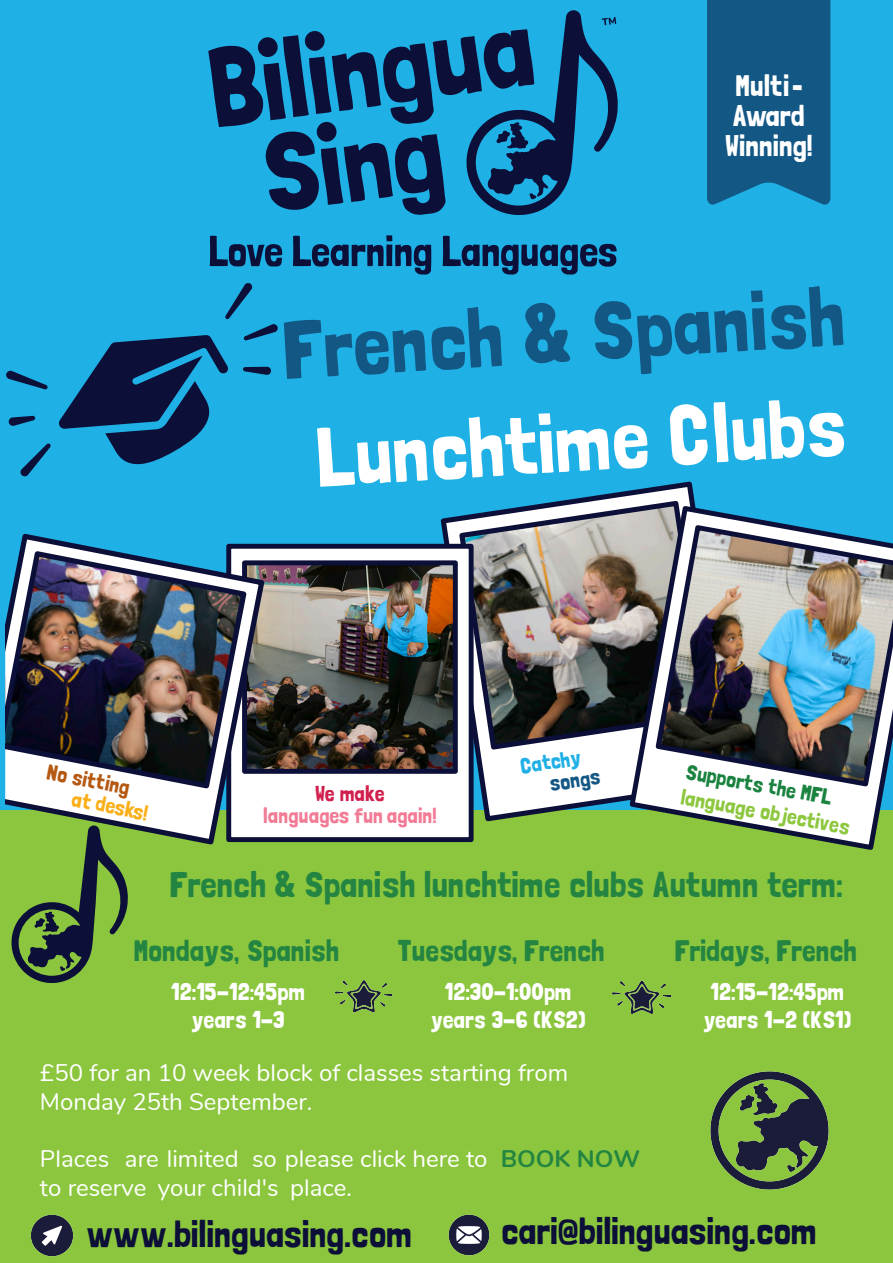
<style>
.page{position:relative;width:893px;height:1263px;background:#fff}
.page>*{position:absolute;margin:0;border:0;box-sizing:border-box;transform-origin:0 0}
.t1{font:82.5px/109.5px "Londrina Solid";color:#135885;text-align:center}
.t2{font:37.5px "Londrina Solid";color:#0c0f37}
.t3{font:36px "Londrina Solid";color:#238541}
.t4{font:30px "Londrina Solid";color:#238541}
.t5{font:30px "Londrina Solid";color:#fff}
.t6{font:24px/28.8px "Nunito";color:#fff}
.t7{font:24px/28.8px "Londrina Solid";color:#fff;text-align:center}
.t8{font:21.6px/26.1px "Londrina Solid";color:#8dc73e}
.t9{font:21.6px "Londrina Solid";color:#f27b96}
.t10{font:21.6px/21.6px "Londrina Solid";color:#b55812}
.t11{font:21.6px/21.8px "Londrina Solid";color:#1fb0e6}
.t12{font:21.6px "Londrina Solid";letter-spacing:-.01em;color:#d1204e}
.s1{color:#fff}
.s2{color:#135885}
.s3{color:#faaf18}
.s4{color:#1a8340}
.s5{font-weight:700;color:#238541}
</style>
<div class="page">
<div style="left:0;top:809px;width:893px;height:454px;background:#8bc63e"></div>
<div style="left:0;top:0;width:893px;height:809px;background:#1fb0e6"></div>
<div style="left:707px;top:0;width:123px;height:205px;background:#135885"></div>
<svg style="left:438px;top:481px;width:256px;height:341px"></svg>
<img style="left:456px;top:498px;width:239px;height:255px">
<div style="left:226px;top:544px;width:248px;height:298px;background:#fff;border:5px solid #0c0f37"></div>
<img style="left:268px;top:566px;width:184px;height:202px">
<div style="left:242px;top:560px;width:216px;height:214px;border:5px solid #0c0f37"></div>
<img style="left:5px;top:533px;width:263px;height:312px">
<img style="left:626px;top:503px;width:267px;height:347px">
<svg style="left:6px;top:283px;width:272px;height:194px"></svg>
<svg style="left:10px;top:825px;width:119px;height:158px"></svg>
<img style="left:448px;top:1214px;width:42px;height:42px">
<img style="left:30px;top:1214px;width:44px;height:43px">
<img style="left:710px;top:1071px;width:119px;height:119px">
<img style="left:612px;top:980px;width:60px;height:34px">
<svg style="left:208px;top:10px;width:410px;height:205px"></svg>
<svg style="left:210px;top:236px;width:72px;height:31px"></svg>
<svg style="left:293px;top:235px;width:138px;height:40px"></svg>
<svg style="left:443px;top:236px;width:174px;height:39px"></svg>
<img style="left:334px;top:980px;width:59px;height:33px">
<p class="t5" style="left:735px;top:68px;width:68px">Multi-</p>
<p class="t5" style="left:733px;top:98px;width:74px">Award</p>
<p class="t5" style="left:725px;top:128px;width:89px">Winning!</p>
<p class="t1" style="left:279px;top:297px;width:564px;rotate:-4deg">French &amp; Spanish<br><span class="s1">Lunchtime Clubs</span></p>
<p class="t11" style="left:544px;top:751px;width:53px;text-indent:-26px;rotate:-9deg">Catchy <span class="s2">songs</span></p>
<p class="t10" style="left:78px;top:766px;width:79px;text-indent:-29px;rotate:11deg">No sitting <span class="s3">at desks!</span></p>
<p class="t8" style="left:688px;top:758px;width:173px;rotate:10deg"><span class="s4">Supports the MFL </span>language objectives</p>
<p class="t12" style="left:315px;top:781px;width:71px">We make</p>
<p class="t9" style="left:263px;top:802px;width:175px">languages fun again!</p>
<h3 class="t3" style="left:170px;top:864px;width:675px">French &amp; Spanish lunchtime clubs Autumn term:</h3>
<p class="t4" style="left:134px;top:933px;width:207px">Mondays, Spanish</p>
<p class="t7" style="left:171px;top:976px;width:135px">12:15-12:45pm years 1-3</p>
<p class="t4" style="left:398px;top:933px;width:208px">Tuesdays, French</p>
<p class="t7" style="left:431px;top:976px;width:156px">12:30-1:00pm years 3-6 (KS2)</p>
<p class="t6" style="left:40px;top:1057px;width:530px">£50 for an 10 week block of classes starting from<br>Monday 25th September.</p>
<p class="t6" style="left:40px;top:1143px;width:602px">Places are limited so please click here to <span class="s5">BOOK NOW </span>to reserve your child's place.</p>
<p class="t4" style="left:675px;top:933px;width:184px">Fridays, French</p>
<p class="t7" style="left:703px;top:976px;width:149px;text-align:left">12:15-12:45pm years 1-2 (KS1)</p>
<p class="t2" style="left:86px;top:1212px;width:327px">www.bilinguasing.com</p>
<h2 class="t2" style="left:501px;top:1208px;width:318px">cari@bilinguasing.com</h2>
</div>
